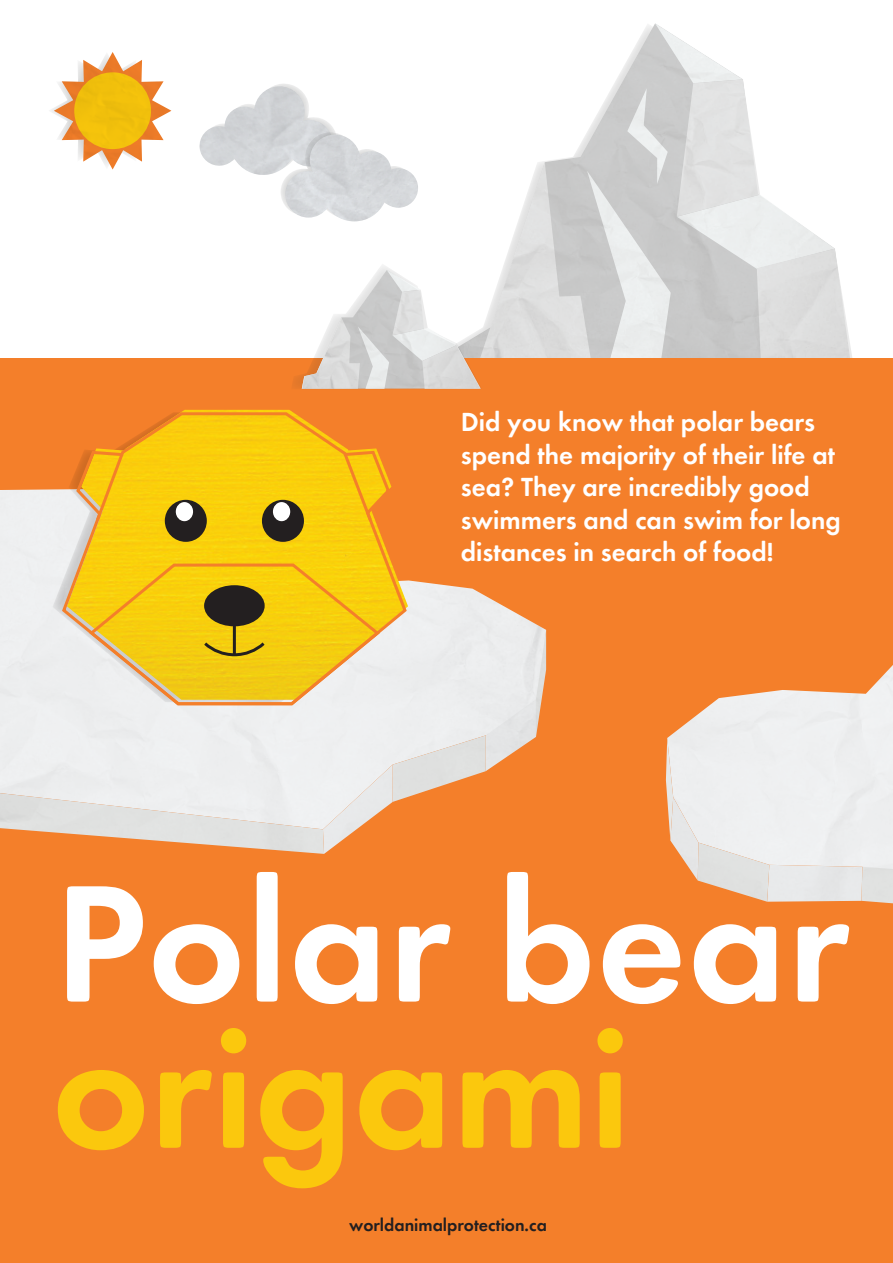
<style>
.page{position:relative;width:893px;height:1263px;background:#fff}
.page>*{position:absolute;margin:0;border:0;box-sizing:border-box;transform-origin:0 0}
.t1{font:600 174px "Futura Round";color:#fbc80d}
.t2{font:600 172.95px "Futura Round";letter-spacing:.01em;color:#fff}
.t3{font:600 27px/32.4px "Futura Round";color:#fff}
.t4{font:600 18px "Futura Round";color:#231f20}
</style>
<div class="page">
<div style="left:0;top:359px;width:893px;height:904px;background:#f47f2a"></div>
<div style="left:0;top:489px;width:53px;height:73px;background:#eff0f1"></div>
<img style="left:667px;top:665px;width:226px;height:239px">
<svg style="left:60px;top:411px;width:332px;height:151px"></svg>
<svg style="left:94px;top:451px;width:32px;height:72px;background:#f7c214"></svg>
<svg style="left:341px;top:451px;width:33px;height:72px;background:#f8c210"></svg>
<div style="left:165px;top:500px;width:42px;height:42px;background:#231f20;border-radius:50%"></div>
<div style="left:175px;top:501px;width:19px;height:21px;background:#fff;border-radius:50%"></div>
<div style="left:174px;top:501px;width:21px;height:22px;border:2px solid #231f20;border-radius:50%"></div>
<div style="left:262px;top:500px;width:42px;height:42px;background:#231f20;border-radius:50%"></div>
<div style="left:272px;top:501px;width:19px;height:21px;background:#fff;border-radius:50%"></div>
<div style="left:271px;top:501px;width:21px;height:22px;border:2px solid #231f20;border-radius:50%"></div>
<svg style="left:0;top:562px;width:546px;height:292px;background:#ead29f"></svg>
<img style="left:54px;top:52px;width:117px;height:117px">
<svg style="left:199px;top:23px;width:655px;height:366px"></svg>
<img style="left:285px;top:135px;width:133px;height:86px">
<p class="t3" style="left:461px;top:404px;width:381px">Did you know that polar bears spend the majority of their life at sea? They are incredibly good swimmers and can swim for long distances in search of food!</p>
<h2 class="t2" style="left:54px;top:814px;width:798px">Polar bear</h2>
<h1 class="t1" style="left:52px;top:959px;width:580px">origami</h1>
<p class="t4" style="left:349px;top:1211px;width:199px">worldanimalprotection.ca</p>
</div>
